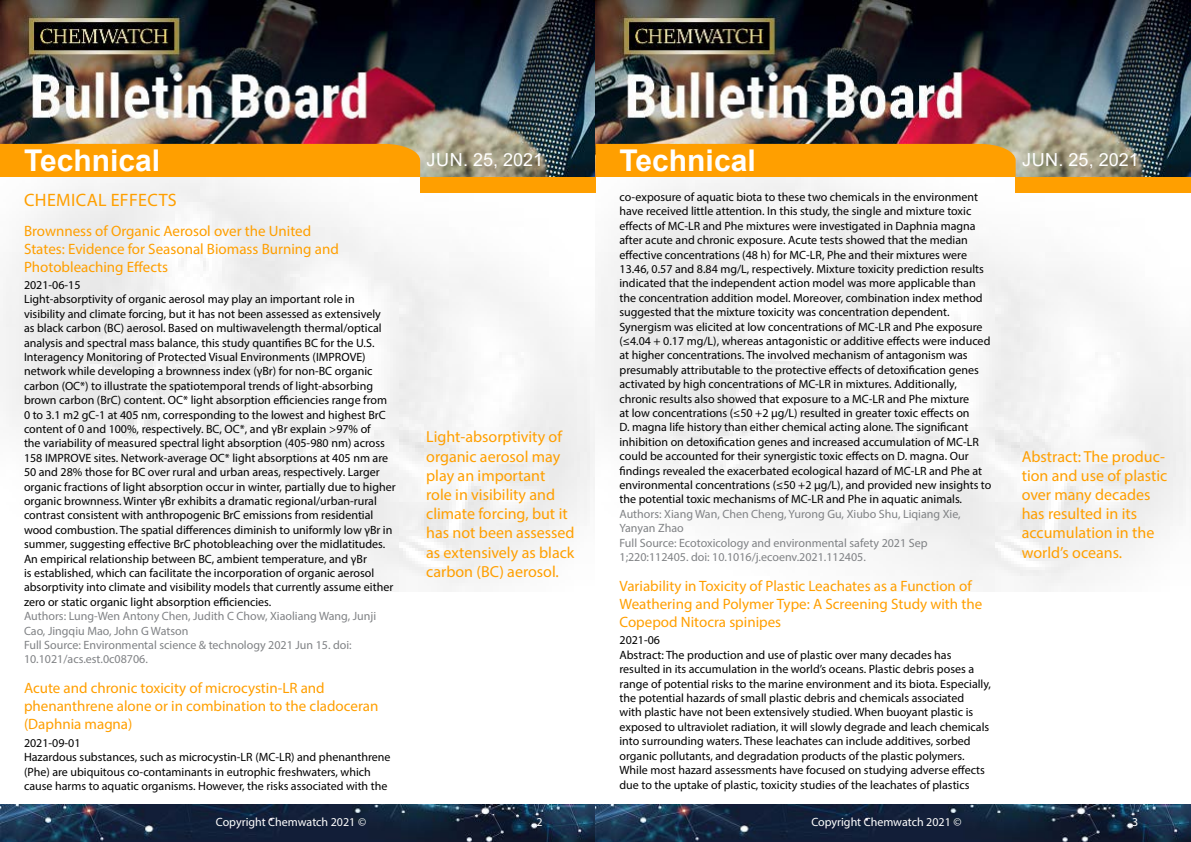
<style>
.page{position:relative;width:1191px;height:842px;background:#fff}
.page>*{position:absolute;margin:0;border:0;box-sizing:border-box;transform-origin:0 0}
.t1{font:700 30px "Arial";color:#fff}
.t2{font:18px "Arial";color:#fff}
.t3{font:18px "Myriad Pro";letter-spacing:.02em;color:#ff9f00}
.t4{font:16px/19.2px "Myriad Pro";color:#ff9f00}
.t5{font:15px/18px "Myriad Pro";color:#ff9f00}
.t6{font:12px/14.4px "Myriad Pro";color:#000}
.t7{font:12px/14.4px "Myriad Pro";color:#808285}
.t8{font:12px "Myriad Pro";color:#fff}
</style>
<div class="page">
<img style="left:0;top:0;width:1191px;height:592px">
<div style="left:420px;top:177px;width:175px;height:15px;background:#ff9f00"></div>
<div style="left:1015px;top:177px;width:176px;height:15px;background:#ff9f00"></div>
<div style="left:0;top:144px;width:420px;height:33px;background:#ff9f00"></div>
<div style="left:595px;top:144px;width:420px;height:33px;background:#ff9f00"></div>
<img style="left:0;top:804px;width:1191px;height:38px">
<h1 class="t1" style="left:24px;top:139px;width:138px">Technical</h1>
<h2 class="t3" style="left:24px;top:188px;width:154px">CHEMICAL EFFECTS</h2>
<p class="t5" style="left:24px;top:221px;width:316px">Brownness of Organic Aerosol over the United<br>States: Evidence for Seasonal Biomass Burning and<br>Photobleaching Effects</p>
<p class="t6" style="left:24px;top:277px;width:373px">2021-06-15<br>Light-absorptivity of organic aerosol may play an important role in visibility and climate forcing, but it has not been assessed as extensively<br>as black carbon (BC) aerosol. Based on multiwavelength thermal/optical analysis and spectral mass balance, this study quantifies BC for the U.S.<br>Interagency Monitoring of Protected Visual Environments (IMPROVE) network while developing a brownness index (γBr) for non-BC organic carbon (OC*) to illustrate the spatiotemporal trends of light-absorbing brown carbon (BrC) content. OC* light absorption efficiencies range from 0 to 3.1 m2 gC-1 at 405 nm, corresponding to the lowest and highest BrC content of 0 and 100%, respectively. BC, OC*, and γBr explain &gt;97% of<br>the variability of measured spectral light absorption (405-980 nm) across 158 IMPROVE sites. Network-average OC* light absorptions at 405 nm are 50 and 28% those for BC over rural and urban areas, respectively. Larger organic fractions of light absorption occur in winter, partially due to higher organic brownness. Winter γBr exhibits a dramatic regional/urban-rural contrast consistent with anthropogenic BrC emissions from residential wood combustion. The spatial differences diminish to uniformly low γBr in summer, suggesting effective BrC photobleaching over the midlatitudes.<br>An empirical relationship between BC, ambient temperature, and γBr<br>is established, which can facilitate the incorporation of organic aerosol absorptivity into climate and visibility models that currently assume either zero or static organic light absorption efficiencies.</p>
<p class="t7" style="left:24px;top:609px;width:354px">Authors: Lung-Wen Antony Chen, Judith C Chow, Xiaoliang Wang, Junji Cao, Jingqiu Mao, John G Watson<br>Full Source: Environmental science &amp; technology 2021 Jun 15. doi:<br>10.1021/acs.est.0c08706.</p>
<p class="t5" style="left:24px;top:679px;width:356px">Acute and chronic toxicity of microcystin-LR and phenanthrene alone or in combination to the cladoceran (Daphnia magna)</p>
<p class="t6" style="left:24px;top:735px;width:368px">2021-09-01<br>Hazardous substances, such as microcystin-LR (MC-LR) and phenanthrene (Phe) are ubiquitous co-contaminants in eutrophic freshwaters, which cause harms to aquatic organisms. However, the risks associated with the</p>
<h1 class="t1" style="left:619px;top:139px;width:138px">Technical</h1>
<h2 class="t2" style="left:426px;top:148px;width:118px">JUN. 25, 2021</h2>
<h2 class="t2" style="left:1022px;top:148px;width:118px">JUN. 25, 2021</h2>
<h3 class="t4" style="left:426px;top:427px;width:150px">Light-absorptivity of organic aerosol may play an important role in visibility and climate forcing, but it has not been assessed as extensively as black carbon (BC) aerosol.</h3>
<p class="t6" style="left:619px;top:190px;width:373px">co-exposure of aquatic biota to these two chemicals in the environment have received little attention. In this study, the single and mixture toxic effects of MC-LR and Phe mixtures were investigated in Daphnia magna after acute and chronic exposure. Acute tests showed that the median effective concentrations (48 h) for MC-LR, Phe and their mixtures were 13.46, 0.57 and 8.84 mg/L, respectively. Mixture toxicity prediction results indicated that the independent action model was more applicable than the concentration addition model. Moreover, combination index method suggested that the mixture toxicity was concentration dependent.<br>Synergism was elicited at low concentrations of MC-LR and Phe exposure (≤4.04 + 0.17 mg/L), whereas antagonistic or additive effects were induced at higher concentrations. The involved mechanism of antagonism was presumably attributable to the protective effects of detoxification genes activated by high concentrations of MC-LR in mixtures. Additionally, chronic results also showed that exposure to a MC-LR and Phe mixture<br>at low concentrations (≤50 +2 μg/L) resulted in greater toxic effects on<br>D. magna life history than either chemical acting alone. The significant inhibition on detoxification genes and increased accumulation of MC-LR could be accounted for their synergistic toxic effects on D. magna. Our findings revealed the exacerbated ecological hazard of MC-LR and Phe at environmental concentrations (≤50 +2 μg/L), and provided new insights to the potential toxic mechanisms of MC-LR and Phe in aquatic animals.</p>
<p class="t7" style="left:619px;top:506px;width:343px">Authors: Xiang Wan, Chen Cheng, Yurong Gu, Xiubo Shu, Liqiang Xie, Yanyan Zhao<br>Full Source: Ecotoxicology and environmental safety 2021 Sep 1;220:112405. doi: 10.1016/j.ecoenv.2021.112405.</p>
<p class="t5" style="left:619px;top:577px;width:364px">Variability in Toxicity of Plastic Leachates as a Function of<br>Weathering and Polymer Type: A Screening Study with the<br>Copepod Nitocra spinipes</p>
<p class="t6" style="left:619px;top:633px;width:373px">2021-06<br>Abstract: The production and use of plastic over many decades has resulted in its accumulation in the world’s oceans. Plastic debris poses a range of potential risks to the marine environment and its biota. Especially, the potential hazards of small plastic debris and chemicals associated<br>with plastic have not been extensively studied. When buoyant plastic is exposed to ultraviolet radiation, it will slowly degrade and leach chemicals into surrounding waters. These leachates can include additives, sorbed organic pollutants, and degradation products of the plastic polymers.<br>While most hazard assessments have focused on studying adverse effects due to the uptake of plastic, toxicity studies of the leachates of plastics</p>
<h3 class="t4" style="left:1021px;top:446px;width:147px">Abstract: The produc&shy;tion and use of plastic over many decades has resulted in its accumulation in the world’s oceans.</h3>
<p class="t8" style="left:216px;top:815px;width:152px">Copyright Chemwatch 2021 ©</p>
<p class="t8" style="left:536px;top:815px;width:8px">2</p>
<p class="t8" style="left:811px;top:815px;width:152px">Copyright Chemwatch 2021 ©</p>
<p class="t8" style="left:1132px;top:815px;width:8px">3</p>
</div>
